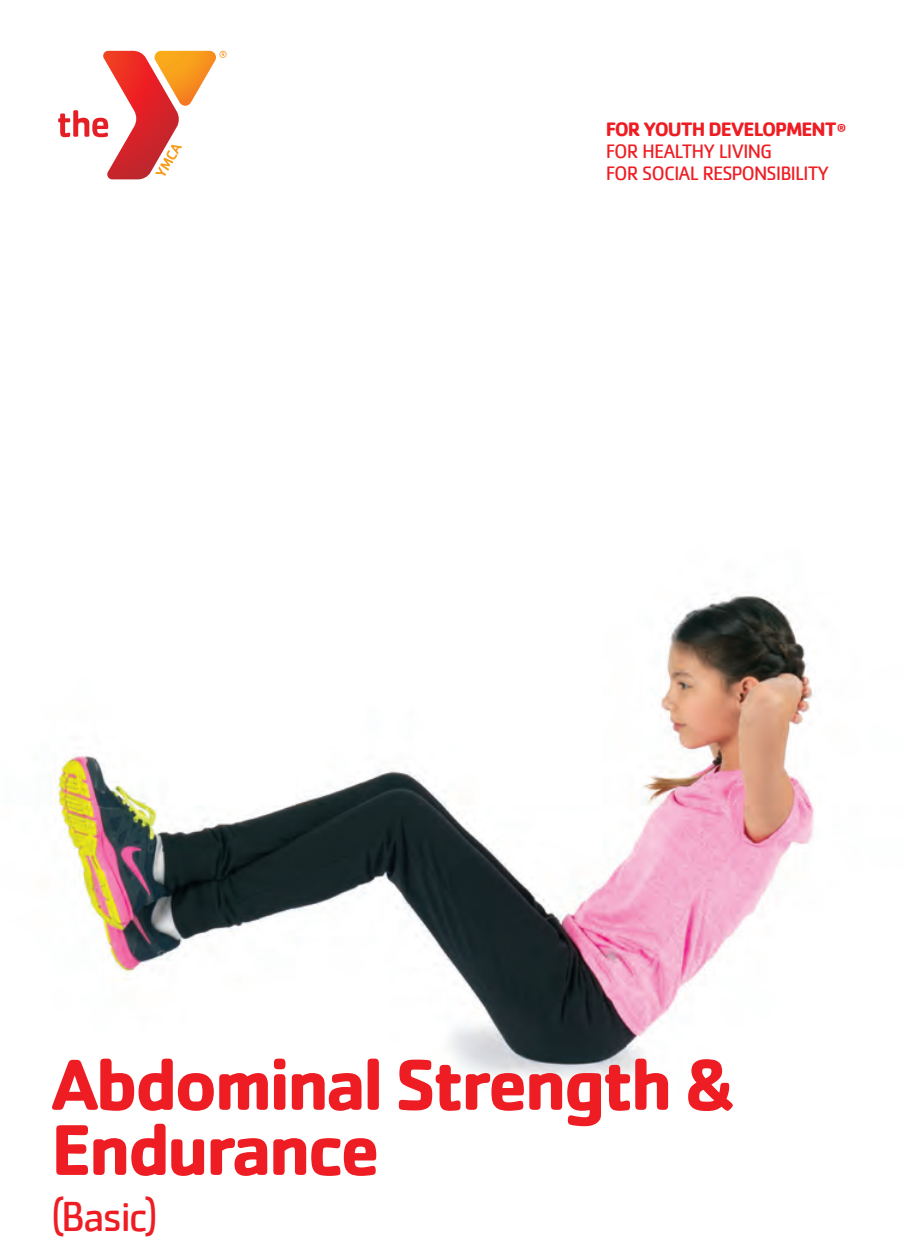
<style>
.page{position:relative;width:904px;height:1259px;background:#fff}
.page>*{position:absolute;margin:0;border:0;box-sizing:border-box;transform-origin:0 0}
.t1{font:700 74.5px/65px "Cachet";letter-spacing:-.05em;color:#ee1d23}
.t2{font:43.5px "Cachet";letter-spacing:-.05em;color:#ee1d23}
.t3{font:20px/22px "Cachet";letter-spacing:-.05em;color:#ee1d23}
.t4{font:700 20px "Cachet";letter-spacing:-.05em;color:#ee1d23}
.t5{font:700 8.75px "Cachet";color:#ee1d23}
</style>
<div class="page">
<img style="left:55px;top:594px;width:761px;height:486px">
<svg style="left:58px;top:51px;width:168px;height:128px"></svg>
<p class="t4" style="left:605px;top:116px;width:232px">FOR YOUTH DEVELOPMENT</p>
<p class="t5" style="left:836px;top:121px;width:10px">®</p>
<p class="t3" style="left:605px;top:140px;width:225px">FOR HEALTHY LIVING<br>FOR SOCIAL RESPONSIBILITY</p>
<h1 class="t1" style="left:51px;top:1049px;width:686px">Abdominal Strength &amp;<br>Endurance</h1>
<h2 class="t2" style="left:51px;top:1191px;width:109px">(Basic)</h2>
</div>
